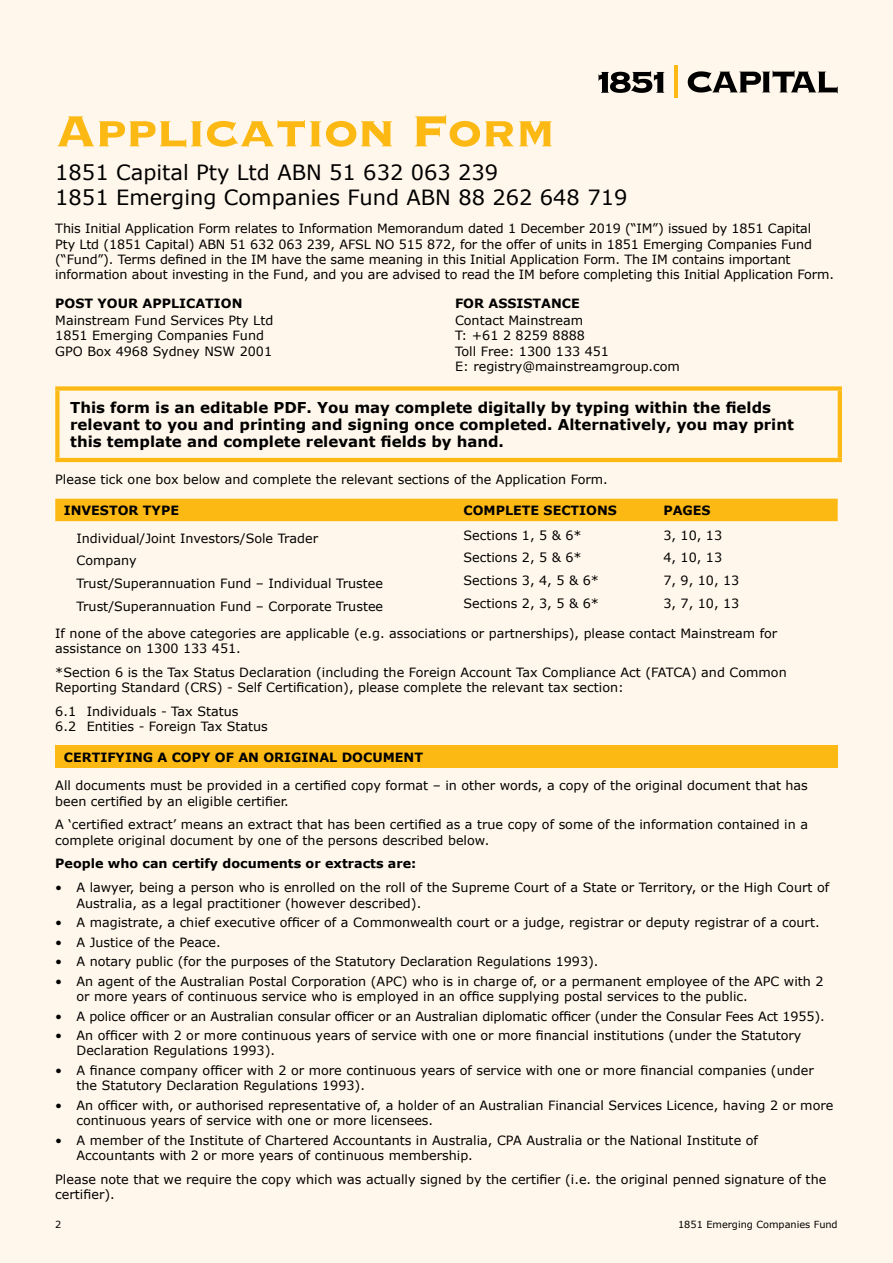
<style>
.page{position:relative;width:893px;height:1263px;background:#fff7eb}
.page>*{position:absolute;margin:0;border:0;box-sizing:border-box;transform-origin:0 0}
.t1{font:57px "Copperplate Thirty Three BC";letter-spacing:-.02em;color:#fdb913}
.t2{font:21px/25.2px "Verdana";color:#000}
.t3{font:700 15px/17.2px "Verdana";color:#000}
.t4{font:12.75px/15.3px "Verdana";color:#000}
.t5{font:700 12.75px "Verdana";color:#000}
.t6{font:9.75px "Verdana";color:#000}
</style>
<div class="page">
<div style="left:55px;top:386px;width:787px;height:5px;background:#fdb913"></div>
<div style="left:55px;top:391px;width:5px;height:67px;background:#fdb913"></div>
<hr style="left:838px;top:391px;width:4px;height:67px;background:#fdb913">
<hr style="left:55px;top:458px;width:787px;height:4px;background:#fdb913">
<div style="left:55px;top:499px;width:783px;height:22px;background:#fdb913"></div>
<div style="left:55px;top:746px;width:783px;height:22px;background:#fdb913"></div>
<svg style="left:688px;top:71px;width:150px;height:22px"></svg>
<hr style="left:674px;top:66px;width:4px;height:32px;background:#fdb913">
<svg style="left:598px;top:71px;width:66px;height:22px"></svg>
<h1 class="t1" style="left:55px;top:103px;width:502px">Application Form</h1>
<h2 class="t2" style="left:55px;top:160px;width:574px">1851 Capital Pty Ltd ABN 51 632 063 239<br>1851 Emerging Companies Fund ABN 88 262 648 719</h2>
<p class="t4" style="left:55px;top:221px;width:780px">This Initial Application Form relates to Information Memorandum dated 1 December 2019 (“IM”) issued by 1851 Capital Pty Ltd (1851 Capital) ABN 51 632 063 239, AFSL NO 515 872, for the offer of units in 1851 Emerging Companies Fund (“Fund”). Terms defined in the IM have the same meaning in this Initial Application Form. The IM contains important information about investing in the Fund, and you are advised to read the IM before completing this Initial Application Form.</p>
<p class="t5" style="left:55px;top:295px;width:189px">POST YOUR APPLICATION</p>
<p class="t4" style="left:55px;top:313px;width:220px">Mainstream Fund Services Pty Ltd<br>1851 Emerging Companies Fund<br>GPO Box 4968 Sydney NSW 2001</p>
<p class="t5" style="left:455px;top:295px;width:126px">FOR ASSISTANCE</p>
<p class="t4" style="left:455px;top:313px;width:227px">Contact Mainstream<br>T: +61 2 8259 8888<br>Toll Free: 1300 133 451<br>E: registry@mainstreamgroup.com</p>
<p class="t3" style="left:70px;top:399px;width:725px">This form is an editable PDF. You may complete digitally by typing within the fields relevant to you and printing and signing once completed. Alternatively, you may print this template and complete relevant fields by hand.</p>
<p class="t4" style="left:55px;top:472px;width:554px">Please tick one box below and complete the relevant sections of the Application Form.</p>
<p class="t5" style="left:64px;top:502px;width:117px">INVESTOR TYPE</p>
<p class="t5" style="left:463px;top:502px;width:155px">COMPLETE SECTIONS</p>
<p class="t5" style="left:663px;top:502px;width:49px">PAGES</p>
<p class="t4" style="left:77px;top:531px;width:243px">Individual/Joint Investors/Sole Trader</p>
<p class="t4" style="left:463px;top:528px;width:120px">Sections 1, 5 &amp; 6*</p>
<p class="t4" style="left:663px;top:528px;width:60px">3, 10, 13</p>
<p class="t4" style="left:77px;top:553px;width:62px">Company</p>
<p class="t4" style="left:463px;top:550px;width:120px">Sections 2, 5 &amp; 6*</p>
<p class="t4" style="left:663px;top:550px;width:60px">4, 10, 13</p>
<p class="t4" style="left:77px;top:575px;width:308px">Trust/Superannuation Fund – Individual Trustee</p>
<p class="t4" style="left:463px;top:572px;width:137px">Sections 3, 4, 5 &amp; 6*</p>
<p class="t4" style="left:663px;top:572px;width:78px">7, 9, 10, 13</p>
<p class="t4" style="left:77px;top:599px;width:308px">Trust/Superannuation Fund – Corporate Trustee</p>
<p class="t4" style="left:463px;top:596px;width:137px">Sections 2, 3, 5 &amp; 6*</p>
<p class="t4" style="left:663px;top:596px;width:78px">3, 7, 10, 13</p>
<p class="t4" style="left:55px;top:625px;width:724px">If none of the above categories are applicable (e.g. associations or partnerships), please contact Mainstream for assistance on 1300 133 451.</p>
<p class="t4" style="left:55px;top:665px;width:733px">*Section 6 is the Tax Status Declaration (including the Foreign Account Tax Compliance Act (FATCA) and Common<br>Reporting Standard (CRS) - Self Certification), please complete the relevant tax section:</p>
<p class="t4" style="left:55px;top:704px;width:214px">6.1 Individuals - Tax Status<br>6.2 Entities - Foreign Tax Status</p>
<p class="t5" style="left:64px;top:749px;width:361px">CERTIFYING A COPY OF AN ORIGINAL DOCUMENT</p>
<p class="t4" style="left:55px;top:778px;width:754px">All documents must be provided in a certified copy format – in other words, a copy of the original document that has been certified by an eligible certifier.</p>
<p class="t4" style="left:55px;top:817px;width:754px">A ‘certified extract’ means an extract that has been certified as a true copy of some of the information contained in a complete original document by one of the persons described below.</p>
<p class="t5" style="left:55px;top:855px;width:363px">People who can certify documents or extracts are:</p>
<p class="t4" style="left:77px;top:880px;width:754px;text-indent:-21px">• A lawyer, being a person who is enrolled on the roll of the Supreme Court of a State or Territory, or the High Court of<br>Australia, as a legal practitioner (however described).</p>
<p class="t4" style="left:55px;top:915px;width:766px">• A magistrate, a chief executive officer of a Commonwealth court or a judge, registrar or deputy registrar of a court.</p>
<p class="t4" style="left:55px;top:934px;width:167px">• A Justice of the Peace.</p>
<p class="t4" style="left:55px;top:954px;width:545px">• A notary public (for the purposes of the Statutory Declaration Regulations 1993).</p>
<p class="t4" style="left:77px;top:974px;width:748px;text-indent:-21px">• An agent of the Australian Postal Corporation (APC) who is in charge of, or a permanent employee of the APC with 2 or more years of continuous service who is employed in an office supplying postal services to the public.</p>
<p class="t4" style="left:55px;top:1008px;width:771px">• A police officer or an Australian consular officer or an Australian diplomatic officer (under the Consular Fees Act 1955).</p>
<p class="t4" style="left:77px;top:1028px;width:726px;text-indent:-21px">• An officer with 2 or more continuous years of service with one or more financial institutions (under the Statutory<br>Declaration Regulations 1993).</p>
<p class="t4" style="left:77px;top:1063px;width:739px;text-indent:-21px">• A finance company officer with 2 or more continuous years of service with one or more financial companies (under the Statutory Declaration Regulations 1993).</p>
<p class="t4" style="left:77px;top:1098px;width:758px;text-indent:-21px">• An officer with, or authorised representative of, a holder of an Australian Financial Services Licence, having 2 or more continuous years of service with one or more licensees.</p>
<p class="t4" style="left:77px;top:1133px;width:683px;text-indent:-21px">• A member of the Institute of Chartered Accountants in Australia, CPA Australia or the National Institute of<br>Accountants with 2 or more years of continuous membership.</p>
<p class="t4" style="left:55px;top:1172px;width:772px">Please note that we require the copy which was actually signed by the certifier (i.e. the original penned signature of the certifier).</p>
<p class="t6" style="left:55px;top:1218px;width:8px">2</p>
<p class="t6" style="left:678px;top:1218px;width:161px">1851 Emerging Companies Fund</p>
</div>
